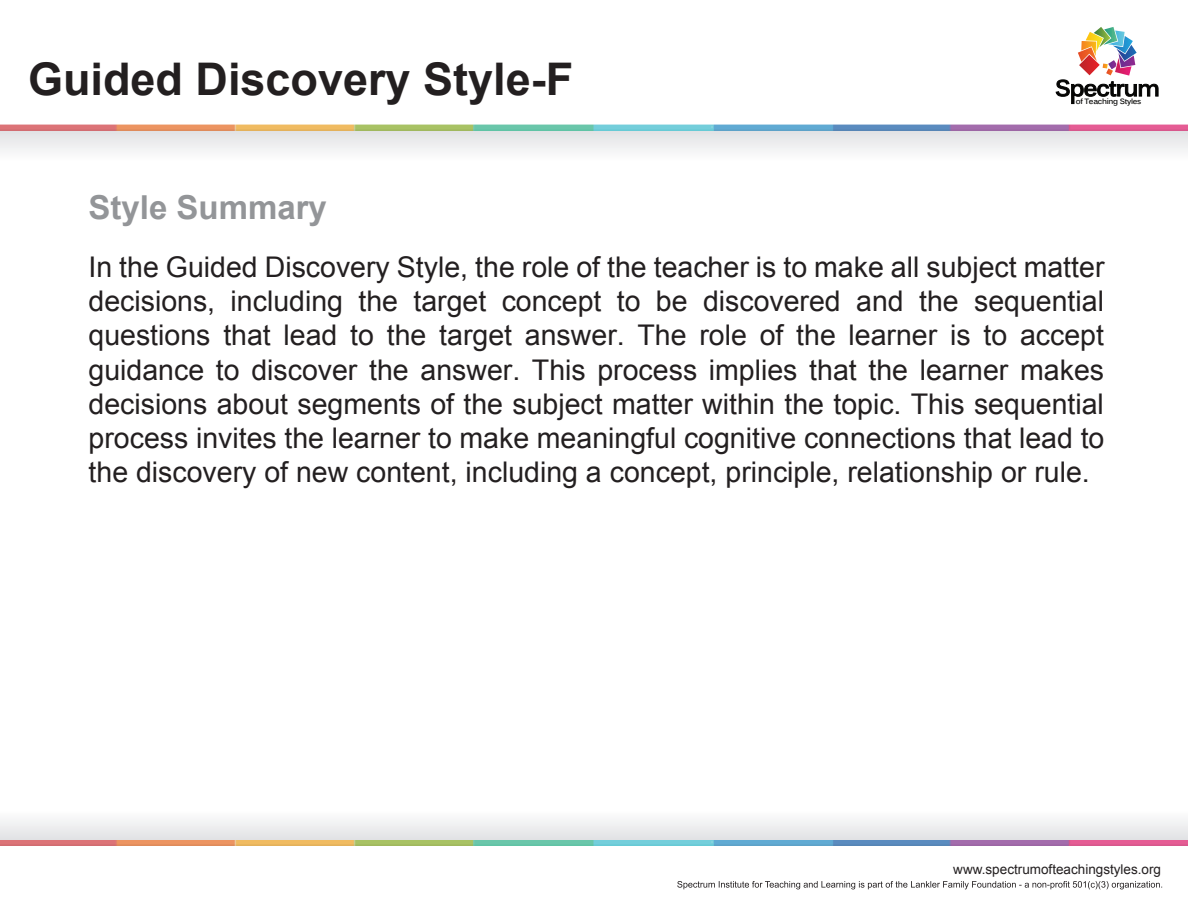
<style>
.page{position:relative;width:1188px;height:918px;background:#fff}
.page>*{position:absolute;margin:0;border:0;box-sizing:border-box;transform-origin:0 0}
.t1{font:700 45px "Arial";color:#231f20}
.t2{font:700 33px "Arial";color:#939598}
.t3{font:28.5px/34.2px "Arial";color:#231f20;text-align:justify}
.t4{font:13.5px "Arial";color:#231f20}
.t5{font:700 7.65px "Kalinga";letter-spacing:-.035em;color:#050504}
</style>
<div class="page">
<svg style="left:677px;top:881px;width:485px;height:8px"></svg>
<div style="left:0;top:131px;width:1188px;height:43px;background:linear-gradient(to bottom,#e3e4e6,#fff)"></div>
<img style="left:0;top:124px;width:1188px;height:7px">
<img style="left:0;top:839px;width:1188px;height:7px">
<div style="left:0;top:796px;width:1188px;height:43px;background:linear-gradient(to bottom,#fff,#e5e6e7)"></div>
<svg style="left:1055px;top:27px;width:104px;height:77px"></svg>
<h1 class="t1" style="left:28px;top:48px;width:547px">Guided Discovery Style-F</h1>
<p class="t2" style="left:88px;top:184px;width:240px">Style Summary</p>
<p class="t5" style="left:1076px;top:96px;width:67px">of Teaching Styles</p>
<p class="t3" style="left:88px;top:250px;width:1017px">In the Guided Discovery Style, the role of the teacher is to make all subject matter decisions, including the target concept to be discovered and the sequential questions that lead to the target answer. The role of the learner is to accept guidance to discover the answer. This process implies that the learner makes decisions about segments of the subject matter within the topic. This sequential process invites the learner to make meaningful cognitive connections that lead to the discovery of new content, including a concept, principle, relationship or rule.</p>
<p class="t4" style="left:953px;top:860px;width:209px">www.spectrumofteachingstyles.org</p>
</div>
